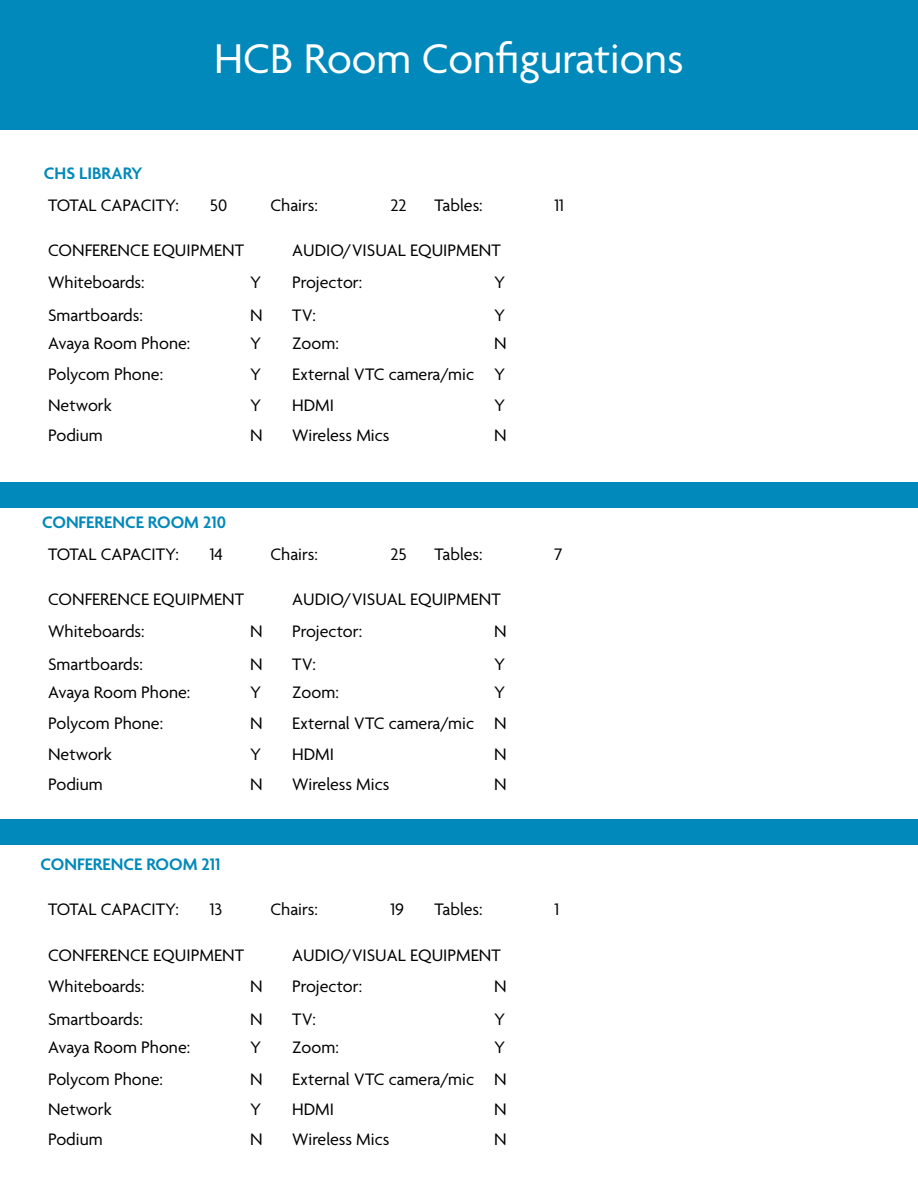
<style>
.page{position:relative;width:918px;height:1188px;background:#fff}
.page>*{position:absolute;margin:0;border:0;box-sizing:border-box;transform-origin:0 0}
.t1{font:45px "Agenda";color:#fff}
.t2{font:18px "Agenda";color:#000}
.t3{font:600 18px "Agenda";color:#0089ba}
</style>
<div class="page">
<div style="left:0;top:0;width:918px;height:130px;background:#0089ba"></div>
<div style="left:0;top:482px;width:918px;height:26px;background:#0089ba"></div>
<div style="left:0;top:819px;width:918px;height:26px;background:#0089ba"></div>
<p class="t3" style="left:44px;top:164px;width:100px">CHS LIBRARY</p>
<h1 class="t1" style="left:214px;top:34px;width:471px">HCB Room Configurations</h1>
<p class="t2" style="left:48px;top:196px;width:132px">TOTAL CAPACITY:</p>
<p class="t2" style="left:210px;top:196px;width:19px">50</p>
<p class="t2" style="left:270px;top:196px;width:49px">Chairs:</p>
<p class="t2" style="left:390px;top:196px;width:18px">22</p>
<p class="t2" style="left:435px;top:196px;width:50px">Tables:</p>
<p class="t2" style="left:555px;top:196px;width:11px">11</p>
<p class="t2" style="left:48px;top:241px;width:197px">CONFERENCE EQUIPMENT</p>
<p class="t2" style="left:292px;top:241px;width:210px">AUDIO/VISUAL EQUIPMENT</p>
<p class="t2" style="left:48px;top:273px;width:98px">Whiteboards:</p>
<p class="t2" style="left:250px;top:273px;width:13px">Y</p>
<p class="t2" style="left:292px;top:273px;width:72px">Projector:</p>
<p class="t2" style="left:494px;top:273px;width:13px">Y</p>
<p class="t2" style="left:48px;top:306px;width:96px">Smartboards:</p>
<p class="t2" style="left:250px;top:306px;width:14px">N</p>
<p class="t2" style="left:292px;top:306px;width:25px">TV:</p>
<p class="t2" style="left:494px;top:306px;width:13px">Y</p>
<p class="t2" style="left:48px;top:334px;width:144px">Avaya Room Phone:</p>
<p class="t2" style="left:250px;top:334px;width:13px">Y</p>
<p class="t2" style="left:292px;top:334px;width:48px">Zoom:</p>
<p class="t2" style="left:494px;top:334px;width:14px">N</p>
<p class="t2" style="left:48px;top:365px;width:117px">Polycom Phone:</p>
<p class="t2" style="left:250px;top:365px;width:13px">Y</p>
<p class="t2" style="left:292px;top:365px;width:215px">External VTC camera/mic Y</p>
<p class="t2" style="left:48px;top:396px;width:65px">Network</p>
<p class="t2" style="left:250px;top:396px;width:13px">Y</p>
<p class="t2" style="left:292px;top:396px;width:43px">HDMI</p>
<p class="t2" style="left:494px;top:396px;width:13px">Y</p>
<p class="t2" style="left:48px;top:425px;width:56px">Podium</p>
<p class="t2" style="left:250px;top:425px;width:14px">N</p>
<p class="t2" style="left:292px;top:425px;width:99px">Wireless Mics</p>
<p class="t2" style="left:494px;top:425px;width:14px">N</p>
<p class="t3" style="left:42px;top:513px;width:186px">CONFERENCE ROOM 210</p>
<p class="t2" style="left:48px;top:544px;width:132px">TOTAL CAPACITY:</p>
<p class="t2" style="left:210px;top:544px;width:15px">14</p>
<p class="t2" style="left:270px;top:544px;width:49px">Chairs:</p>
<p class="t2" style="left:390px;top:544px;width:18px">25</p>
<p class="t2" style="left:435px;top:544px;width:50px">Tables:</p>
<p class="t2" style="left:555px;top:544px;width:10px">7</p>
<p class="t2" style="left:48px;top:590px;width:197px">CONFERENCE EQUIPMENT</p>
<p class="t2" style="left:292px;top:590px;width:210px">AUDIO/VISUAL EQUIPMENT</p>
<p class="t2" style="left:48px;top:621px;width:98px">Whiteboards:</p>
<p class="t2" style="left:250px;top:621px;width:14px">N</p>
<p class="t2" style="left:292px;top:621px;width:72px">Projector:</p>
<p class="t2" style="left:494px;top:621px;width:14px">N</p>
<p class="t2" style="left:48px;top:654px;width:96px">Smartboards:</p>
<p class="t2" style="left:250px;top:654px;width:14px">N</p>
<p class="t2" style="left:292px;top:654px;width:25px">TV:</p>
<p class="t2" style="left:494px;top:654px;width:13px">Y</p>
<p class="t2" style="left:48px;top:682px;width:144px">Avaya Room Phone:</p>
<p class="t2" style="left:250px;top:682px;width:13px">Y</p>
<p class="t2" style="left:292px;top:682px;width:48px">Zoom:</p>
<p class="t2" style="left:494px;top:682px;width:13px">Y</p>
<p class="t2" style="left:48px;top:714px;width:117px">Polycom Phone:</p>
<p class="t2" style="left:250px;top:714px;width:14px">N</p>
<p class="t2" style="left:292px;top:714px;width:216px">External VTC camera/mic N</p>
<p class="t2" style="left:48px;top:744px;width:65px">Network</p>
<p class="t2" style="left:250px;top:744px;width:13px">Y</p>
<p class="t2" style="left:292px;top:744px;width:43px">HDMI</p>
<p class="t2" style="left:494px;top:744px;width:14px">N</p>
<p class="t2" style="left:48px;top:774px;width:56px">Podium</p>
<p class="t2" style="left:250px;top:774px;width:14px">N</p>
<p class="t2" style="left:292px;top:774px;width:99px">Wireless Mics</p>
<p class="t2" style="left:494px;top:774px;width:14px">N</p>
<p class="t3" style="left:40px;top:855px;width:181px">CONFERENCE ROOM 211</p>
<p class="t2" style="left:48px;top:900px;width:132px">TOTAL CAPACITY:</p>
<p class="t2" style="left:210px;top:900px;width:14px">13</p>
<p class="t2" style="left:270px;top:900px;width:49px">Chairs:</p>
<p class="t2" style="left:390px;top:900px;width:15px">19</p>
<p class="t2" style="left:435px;top:900px;width:50px">Tables:</p>
<p class="t2" style="left:555px;top:900px;width:6px">1</p>
<p class="t2" style="left:48px;top:945px;width:197px">CONFERENCE EQUIPMENT</p>
<p class="t2" style="left:292px;top:945px;width:210px">AUDIO/VISUAL EQUIPMENT</p>
<p class="t2" style="left:48px;top:977px;width:98px">Whiteboards:</p>
<p class="t2" style="left:250px;top:977px;width:14px">N</p>
<p class="t2" style="left:292px;top:977px;width:72px">Projector:</p>
<p class="t2" style="left:494px;top:977px;width:14px">N</p>
<p class="t2" style="left:48px;top:1010px;width:96px">Smartboards:</p>
<p class="t2" style="left:250px;top:1010px;width:14px">N</p>
<p class="t2" style="left:292px;top:1010px;width:25px">TV:</p>
<p class="t2" style="left:494px;top:1010px;width:13px">Y</p>
<p class="t2" style="left:48px;top:1038px;width:144px">Avaya Room Phone:</p>
<p class="t2" style="left:250px;top:1038px;width:13px">Y</p>
<p class="t2" style="left:292px;top:1038px;width:48px">Zoom:</p>
<p class="t2" style="left:494px;top:1038px;width:13px">Y</p>
<p class="t2" style="left:48px;top:1069px;width:117px">Polycom Phone:</p>
<p class="t2" style="left:250px;top:1069px;width:14px">N</p>
<p class="t2" style="left:292px;top:1069px;width:216px">External VTC camera/mic N</p>
<p class="t2" style="left:48px;top:1100px;width:65px">Network</p>
<p class="t2" style="left:250px;top:1100px;width:13px">Y</p>
<p class="t2" style="left:292px;top:1100px;width:43px">HDMI</p>
<p class="t2" style="left:494px;top:1100px;width:14px">N</p>
<p class="t2" style="left:48px;top:1130px;width:56px">Podium</p>
<p class="t2" style="left:250px;top:1130px;width:14px">N</p>
<p class="t2" style="left:292px;top:1130px;width:99px">Wireless Mics</p>
<p class="t2" style="left:494px;top:1130px;width:14px">N</p>
</div>
